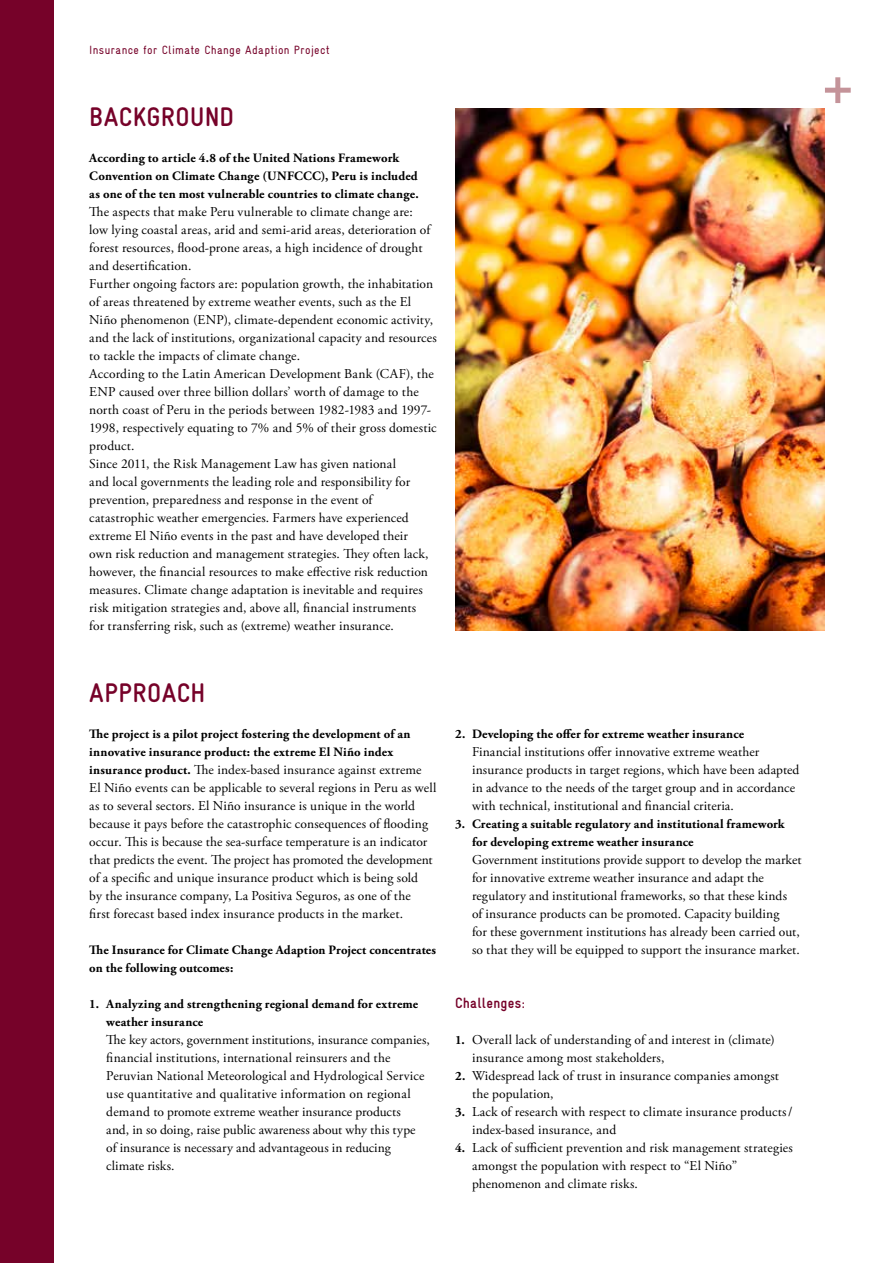
<style>
.page{position:relative;width:893px;height:1263px;background:#fff}
.page>*{position:absolute;margin:0;border:0;box-sizing:border-box;transform-origin:0 0}
.t1{font:700 condensed 27px "Gravur";letter-spacing:.015em;color:#760229}
.t2{font:700 condensed 15px "Gravur";letter-spacing:.02em;color:#760229}
.t3{font:13.5px/18px "Adobe Garamond Pro";letter-spacing:.01em;color:#000}
.t4{font:700 12.75px/18px "Adobe Garamond Pro";letter-spacing:.015em;color:#000}
.t5{font:condensed 12px "Gravur";letter-spacing:.03em;color:#760229}
.s1{font-weight:700;font-size:12.75px}
</style>
<div class="page">
<div style="left:0;top:0;width:54px;height:1263px;background:#760229"></div>
<div style="left:825px;top:88px;width:26px;height:5px;background:#c49399"></div>
<div style="left:835px;top:77px;width:5px;height:26px;background:#c49399"></div>
<img style="left:455px;top:108px;width:370px;height:522px">
<p class="t5" style="left:89px;top:43px;width:242px">Insurance for Climate Change Adaption Project</p>
<h1 class="t1" style="left:89px;top:102px;width:146px">BACKGROUND</h1>
<p class="t4" style="left:89px;top:149px;width:331px">According to article 4.8 of the United Nations Framework<br>Convention on Climate Change (UNFCCC), Peru is included as one of the ten most vulnerable countries to climate change.</p>
<p class="t3" style="left:89px;top:203px;width:349px">The aspects that make Peru vulnerable to climate change are:<br>low lying coastal areas, arid and semi-arid areas, deterioration of forest resources, flood-prone areas, a high incidence of drought and desertification.<br>Further ongoing factors are: population growth, the inhabitation of areas threatened by extreme weather events, such as the El Niño phenomenon (ENP), climate-dependent economic activity, and the lack of institutions, organizational capacity and resources to tackle the impacts of climate change.<br>According to the Latin American Development Bank (CAF), the ENP caused over three billion dollars’ worth of damage to the north coast of Peru in the periods between 1982-1983 and 1997- 1998, respectively equating to 7% and 5% of their gross domestic product.<br>Since 2011, the Risk Management Law has given national<br>and local governments the leading role and responsibility for prevention, preparedness and response in the event of catastrophic weather emergencies. Farmers have experienced extreme El Niño events in the past and have developed their<br>own risk reduction and management strategies. They often lack, however, the financial resources to make effective risk reduction measures. Climate change adaptation is inevitable and requires risk mitigation strategies and, above all, financial instruments<br>for transferring risk, such as (extreme) weather insurance.</p>
<h1 class="t1" style="left:89px;top:678px;width:118px">APPROACH</h1>
<p class="t4" style="left:89px;top:725px;width:323px">The project is a pilot project fostering the development of an innovative insurance product: the extreme El Niño index</p>
<p class="t3" style="left:89px;top:761px;width:349px"><span class="s1">insurance product.</span> The index-based insurance against extreme<br>El Niño events can be applicable to several regions in Peru as well as to several sectors. El Niño insurance is unique in the world because it pays before the catastrophic consequences of flooding occur. This is because the sea-surface temperature is an indicator that predicts the event. The project has promoted the development of a specific and unique insurance product which is being sold<br>by the insurance company, La Positiva Seguros, as one of the<br>first forecast based index insurance products in the market.</p>
<p class="t4" style="left:89px;top:941px;width:348px">The Insurance for Climate Change Adaption Project concentrates on the following outcomes:</p>
<p class="t4" style="left:106px;top:995px;width:313px;text-indent:-17px">1. Analyzing and strengthening regional demand for extreme weather insurance</p>
<p class="t3" style="left:106px;top:1031px;width:325px">The key actors, government institutions, insurance companies, financial institutions, international reinsurers and the Peruvian National Meteorological and Hydrological Service use quantitative and qualitative information on regional demand to promote extreme weather insurance products<br>and, in so doing, raise public awareness about why this type<br>of insurance is necessary and advantageous in reducing climate risks.</p>
<p class="t4" style="left:455px;top:725px;width:291px">2. Developing the offer for extreme weather insurance</p>
<p class="t3" style="left:472px;top:743px;width:329px">Financial institutions offer innovative extreme weather insurance products in target regions, which have been adapted in advance to the needs of the target group and in accordance with technical, institutional and financial criteria.</p>
<p class="t4" style="left:472px;top:815px;width:314px;text-indent:-17px">3. Creating a suitable regulatory and institutional framework for developing extreme weather insurance</p>
<p class="t3" style="left:472px;top:851px;width:331px">Government institutions provide support to develop the market for innovative extreme weather insurance and adapt the regulatory and institutional frameworks, so that these kinds<br>of insurance products can be promoted. Capacity building<br>for these government institutions has already been carried out, so that they will be equipped to support the insurance market.</p>
<p class="t2" style="left:455px;top:995px;width:71px">Challenges:</p>
<p class="t3" style="left:472px;top:1031px;width:304px;text-indent:-17px"><span class="s1">1.</span> Overall lack of understanding of and interest in (climate) insurance among most stakeholders,</p>
<p class="t3" style="left:472px;top:1067px;width:309px;text-indent:-17px"><span class="s1">2.</span> Widespread lack of trust in insurance companies amongst the population,</p>
<p class="t3" style="left:472px;top:1103px;width:322px;text-indent:-17px"><span class="s1">3.</span> Lack of research with respect to climate insurance products/ index-based insurance, and</p>
<p class="t3" style="left:472px;top:1139px;width:322px;text-indent:-17px"><span class="s1">4.</span> Lack of sufficient prevention and risk management strategies amongst the population with respect to “El Niño” phenomenon and climate risks.</p>
</div>
